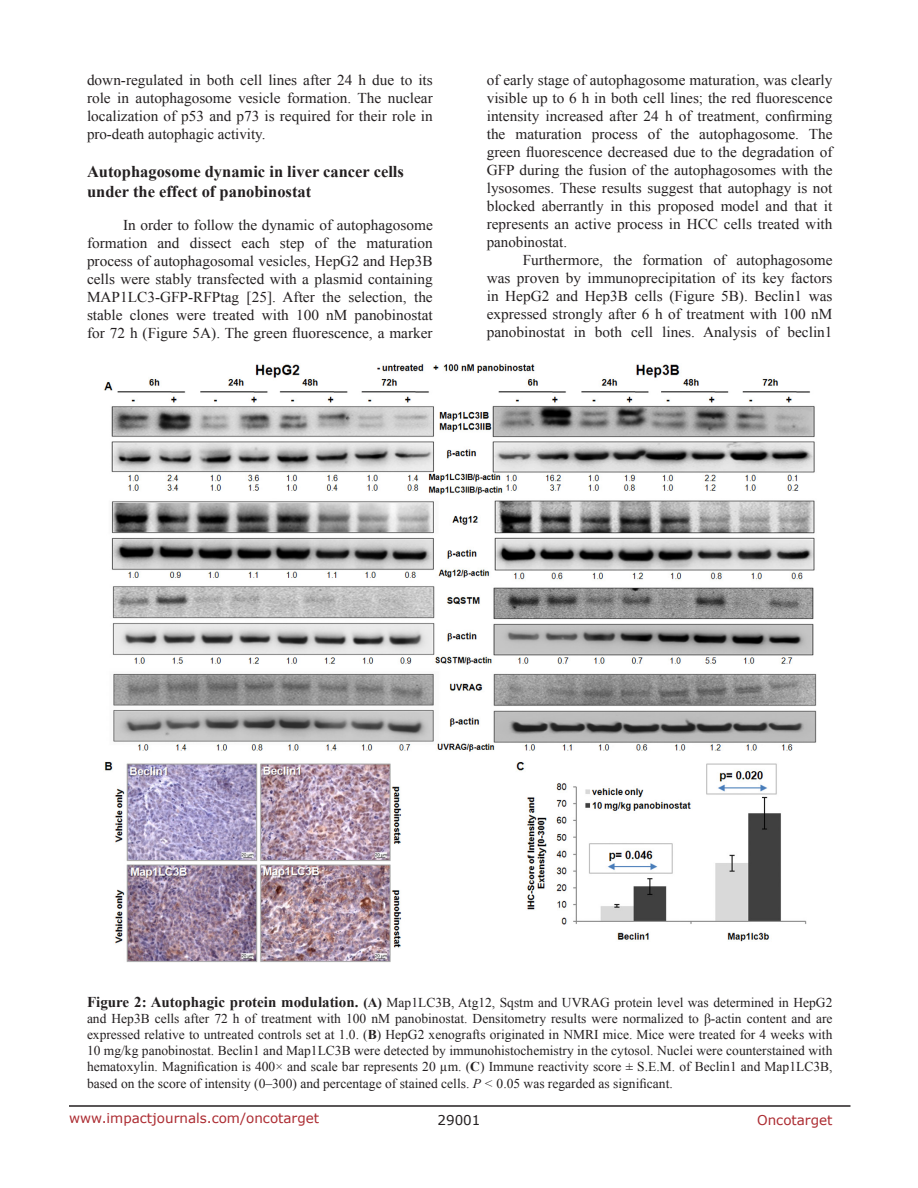
<style>
.page{position:relative;width:918px;height:1188px;background:#fff}
.page>*{position:absolute;margin:0;border:0;box-sizing:border-box;transform-origin:0 0}
.SubHeading_middle{font:700 16.5px/19.8px "Times New Roman";color:#231f20}
.BodyText{font:15px/18px "Times New Roman";color:#231f20;text-align:justify}
.FigureText{font:13.5px/16.2px "Times New Roman";color:#231f20;text-align:justify}
.t1{font:13.5px "Verdana";color:#ac2b31}
.t2{font:13.5px "Verdana";color:#231f20}
.s1{font-weight:700;font-size:15px}
.s2{font-weight:700}
.s3{font-style:italic}
</style>
<div class="page">
<hr style="left:69px;top:1105px;width:781px;height:2px;background:#231f20">
<img style="left:104px;top:364px;width:712px;height:599px">
<p class="BodyText" style="left:87px;top:71px;width:347px">down-regulated in both cell lines after 24 h due to its role in autophagosome vesicle formation. The nuclear localization of p53 and p73 is required for their role in pro-death autophagic activity.</p>
<p class="SubHeading_middle" style="left:87px;top:161px;width:318px">Autophagosome dynamic in liver cancer cells under the effect of panobinostat</p>
<p class="BodyText" style="left:87px;top:216px;width:347px;text-indent:36px">In order to follow the dynamic of autophagosome formation and dissect each step of the maturation process of autophagosomal vesicles, HepG2 and Hep3B cells were stably transfected with a plasmid containing MAP1LC3-GFP-RFPtag [25]. After the selection, the stable clones were treated with 100 nM panobinostat for 72 h (Figure 5A). The green fluorescence, a marker</p>
<p class="BodyText" style="left:487px;top:71px;width:347px">of early stage of autophagosome maturation, was clearly visible up to 6 h in both cell lines; the red fluorescence intensity increased after 24 h of treatment, confirming the maturation process of the autophagosome. The green fluorescence decreased due to the degradation of GFP during the fusion of the autophagosomes with the lysosomes. These results suggest that autophagy is not blocked aberrantly in this proposed model and that it represents an active process in HCC cells treated with panobinostat.</p>
<p class="BodyText" style="left:487px;top:251px;width:347px;text-indent:36px">Furthermore, the formation of autophagosome was proven by immunoprecipitation of its key factors in HepG2 and Hep3B cells (Figure 5B). Beclin1 was expressed strongly after 6 h of treatment with 100 nM panobinostat in both cell lines. Analysis of beclin1</p>
<p class="FigureText" style="left:87px;top:994px;width:747px"><span class="s1">Figure 2: Autophagic protein modulation.</span> <span class="s2">(A)</span> Map1LC3B, Atg12, Sqstm and UVRAG protein level was determined in HepG2 and Hep3B cells after 72 h of treatment with 100 nM panobinostat. Densitometry results were normalized to β-actin content and are expressed relative to untreated controls set at 1.0. (<span class="s2">B</span>) HepG2 xenografts originated in NMRI mice. Mice were treated for 4 weeks with 10 mg/kg panobinostat. Beclin1 and Map1LC3B were detected by immunohistochemistry in the cytosol. Nuclei were counterstained with hematoxylin. Magnification is 400× and scale bar represents 20 µm. (<span class="s2">C</span>) Immune reactivity score ± S.E.M. of Beclin1 and Map1LC3B, based on the score of intensity (0–300) and percentage of stained cells. <span class="s3">P &lt;</span> 0.05 was regarded as significant.</p>
<p class="t1" style="left:69px;top:1109px;width:252px">www.impactjournals.com/oncotarget</p>
<p class="t2" style="left:438px;top:1111px;width:44px">29001</p>
<p class="t1" style="left:757px;top:1111px;width:77px">Oncotarget</p>
</div>
